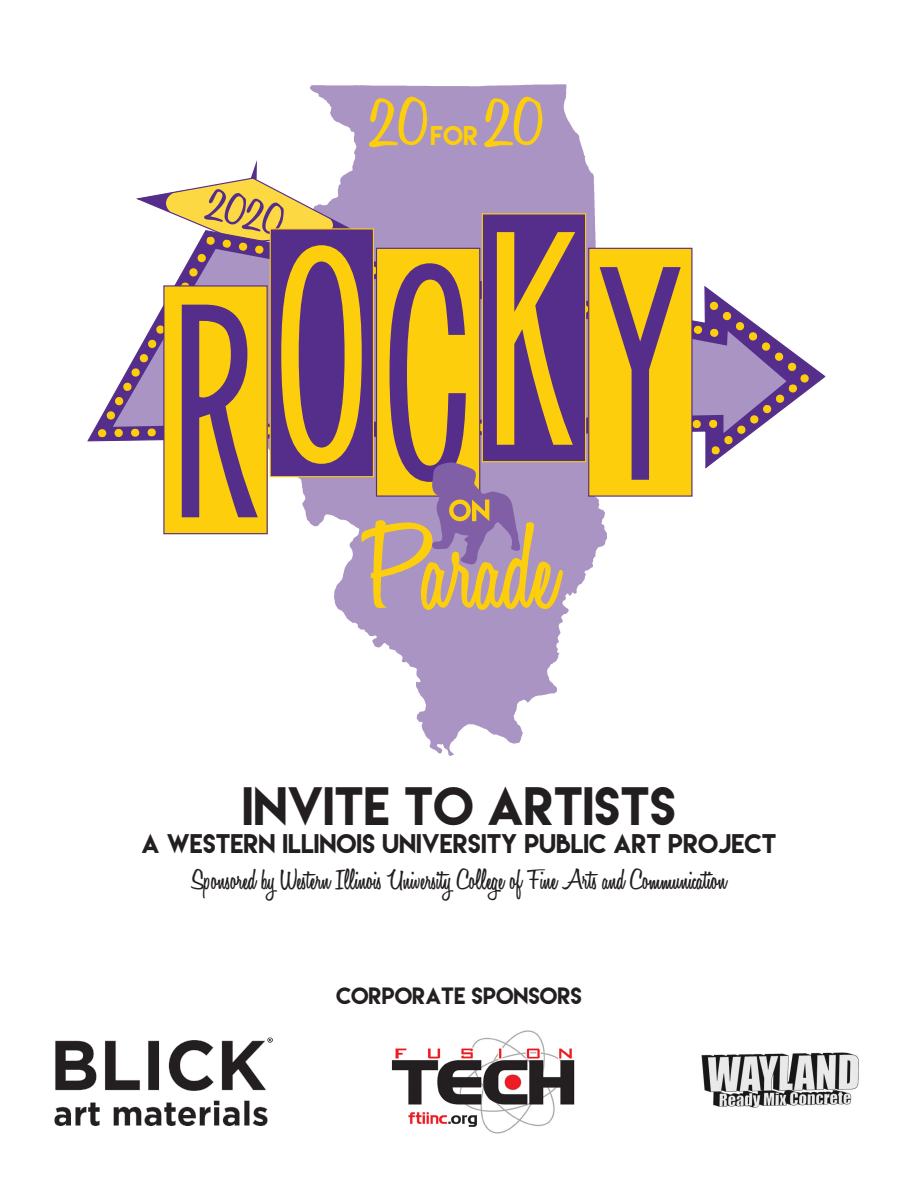
<style>
.page{position:relative;width:918px;height:1188px;background:#fff}
.page>*{position:absolute;margin:0;border:0;box-sizing:border-box;transform-origin:0 0}
.t1{font:600 126.15px "Honey Script";color:#fcce0c}
.t2{font:600 74.55px "Honey Script";color:#fcce0c}
.t3{font:600 49.35px "Honey Script";color:#552d8a}
.t4{font:48px "Lemon Milk";color:#231f20}
.t5{font:600 30px "Honey Script";color:#231f20}
.t6{font:24.15px "Lemon Milk";color:#fcce0c}
.t7{font:24px "Lemon Milk";color:#231f20}
.Heading{font:21px "Lemon Milk";color:#231f20}
</style>
<div class="page">
<svg style="left:229px;top:84px;width:378px;height:672px;fill:#a994c4"></svg>
<svg style="left:87px;top:229px;width:739px;height:241px"></svg>
<svg style="left:374px;top:249px;width:413px;height:184px"></svg>
<div style="left:98px;top:429px;width:8px;height:8px;background:#fcce0c;border-radius:50%"></div>
<div style="left:693px;top:420px;width:8px;height:8px;background:#fcce0c;border-radius:50%"></div>
<div style="left:369px;top:266px;width:9px;height:9px;background:#fcce0c;border-radius:4px"></div>
<svg style="left:580px;top:305px;width:9px;height:9px"></svg>
<div style="left:693px;top:325px;width:9px;height:9px;background:#fcce0c;border-radius:4px"></div>
<svg style="left:710px;top:302px;width:99px;height:153px"></svg>
<div style="left:164px;top:286px;width:103px;height:248px;background:#fcce0c"></div>
<div style="left:270px;top:229px;width:103px;height:248px;background:#552d8a"></div>
<div style="left:270px;top:228px;width:104px;height:249px;border:1px solid #fcce0c"></div>
<div style="left:377px;top:248px;width:103px;height:248px;background:#fcce0c"></div>
<div style="left:376px;top:248px;width:104px;height:249px;border:1px solid #552d8a"></div>
<div style="left:482px;top:214px;width:104px;height:248px;background:#552d8a"></div>
<div style="left:482px;top:213px;width:104px;height:249px;border:1px solid #fcce0c"></div>
<div style="left:589px;top:248px;width:103px;height:248px;background:#fcce0c"></div>
<div style="left:588px;top:248px;width:105px;height:249px;border:1px solid #552d8a"></div>
<svg style="left:106px;top:160px;width:256px;height:357px"></svg>
<svg style="left:600px;top:267px;width:81px;height:213px"></svg>
<svg style="left:390px;top:232px;width:185px;height:333px"></svg>
<img style="left:701px;top:1052px;width:158px;height:56px">
<img style="left:391px;top:1030px;width:184px;height:104px">
<img style="left:54px;top:1038px;width:219px;height:87px">
<p class="t3" style="left:216px;top:174px;width:80px;rotate:14deg">2020</p>
<p class="t2" style="left:370px;top:77px;width:62px">20</p>
<p class="t2" style="left:485px;top:77px;width:62px">20</p>
<p class="t6" style="left:430px;top:119px;width:49px">FOR</p>
<p class="t1" style="left:363px;top:492px;width:195px">Parade</p>
<p class="t4" style="left:242px;top:773px;width:435px">INVITE TO ARTISTS</p>
<p class="t7" style="left:142px;top:828px;width:636px">A WESTERN ILLINOIS UNIVERSITY PUBLIC ART PROJECT</p>
<p class="t5" style="left:192px;top:862px;width:536px">Sponsored by Western Illinois University College of Fine Arts and Communication</p>
<p class="Heading" style="left:336px;top:981px;width:247px">CORPORATE SPONSORS</p>
</div>
